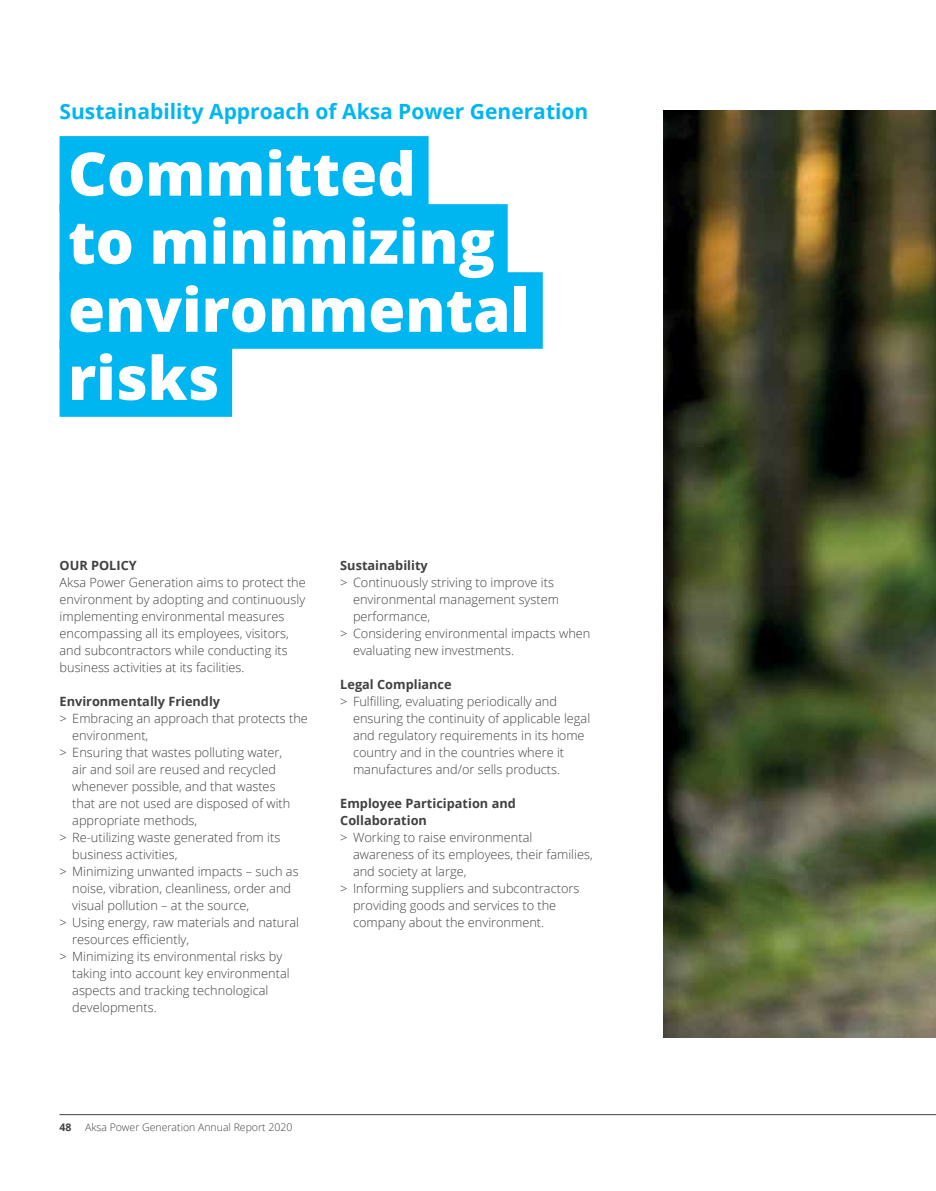
<style>
.page{position:relative;width:936px;height:1191px;background:#fff}
.page>*{position:absolute;margin:0;border:0;box-sizing:border-box;transform-origin:0 0}
.t1{font:800 60px/68.1px "Open Sans";color:#fff}
.t2{font:700 21px "Open Sans";color:#00b6f1}
.t3{font:300 12.75px/17px "Open Sans";color:#414042}
.t4{font:700 12.75px/17px "Open Sans";color:#414042}
.t5{font:300 10.5px "Open Sans";color:#414042}
.t6{font:700 10.5px "Open Sans";color:#414042}
</style>
<div class="page">
<hr style="left:60px;top:1114px;width:875px;height:1px;background:#414042">
<img style="left:663px;top:111px;width:272px;height:926px">
<div style="left:60px;top:136px;width:368px;height:77px;background:#00b6f1"></div>
<div style="left:60px;top:204px;width:447px;height:77px;background:#00b6f1"></div>
<div style="left:60px;top:272px;width:482px;height:77px;background:#00b6f1"></div>
<div style="left:60px;top:340px;width:172px;height:77px;background:#00b6f1"></div>
<h2 class="t2" style="left:60px;top:97px;width:530px">Sustainability Approach of Aksa Power Generation</h2>
<h1 class="t1" style="left:68px;top:137px;width:463px">Committed<br>to minimizing environmental risks</h1>
<p class="t4" style="left:60px;top:556px;width:79px">OUR POLICY</p>
<p class="t3" style="left:60px;top:573px;width:248px">Aksa Power Generation aims to protect the environment by adopting and continuously implementing environmental measures encompassing all its employees, visitors, and subcontractors while conducting its business activities at its facilities.</p>
<p class="t4" style="left:60px;top:692px;width:162px">Environmentally Friendly</p>
<p class="t3" style="left:60px;top:709px;width:250px">&gt; Embracing an approach that protects the</p>
<p class="t3" style="left:72px;top:726px;width:78px">environment,</p>
<p class="t3" style="left:60px;top:743px;width:224px">&gt; Ensuring that wastes polluting water,</p>
<p class="t3" style="left:72px;top:760px;width:205px">air and soil are reused and recycled</p>
<p class="t3" style="left:72px;top:777px;width:205px">whenever possible, and that wastes</p>
<p class="t3" style="left:72px;top:794px;width:219px">that are not used are disposed of with</p>
<p class="t3" style="left:72px;top:811px;width:126px">appropriate methods,</p>
<p class="t3" style="left:60px;top:828px;width:222px">&gt; Re-utilizing waste generated from its</p>
<p class="t3" style="left:72px;top:845px;width:107px">business activities,</p>
<p class="t3" style="left:59px;top:862px;width:240px">&gt; Minimizing unwanted impacts – such as</p>
<p class="t3" style="left:72px;top:879px;width:220px">noise, vibration, cleanliness, order and</p>
<p class="t3" style="left:72px;top:896px;width:178px">visual pollution – at the source,</p>
<p class="t3" style="left:59px;top:914px;width:241px">&gt; Using energy, raw materials and natural</p>
<p class="t3" style="left:72px;top:931px;width:118px">resources efficiently,</p>
<p class="t3" style="left:59px;top:948px;width:224px">&gt; Minimizing its environmental risks by</p>
<p class="t3" style="left:72px;top:965px;width:219px">taking into account key environmental</p>
<p class="t3" style="left:72px;top:982px;width:198px">aspects and tracking technological</p>
<p class="t3" style="left:72px;top:999px;width:86px">developments.</p>
<p class="t4" style="left:340px;top:556px;width:89px">Sustainability</p>
<p class="t3" style="left:340px;top:573px;width:215px">&gt; Continuously striving to improve its</p>
<p class="t3" style="left:353px;top:590px;width:207px">environmental management system</p>
<p class="t3" style="left:353px;top:607px;width:79px">performance,</p>
<p class="t3" style="left:340px;top:624px;width:251px">&gt; Considering environmental impacts when</p>
<p class="t3" style="left:353px;top:641px;width:162px">evaluating new investments.</p>
<p class="t4" style="left:340px;top:675px;width:113px">Legal Compliance</p>
<p class="t3" style="left:353px;top:692px;width:239px;text-indent:-13px">&gt; Fulfilling, evaluating periodically and ensuring the continuity of applicable legal and regulatory requirements in its home country and in the countries where it manufactures and/or sells products.</p>
<p class="t4" style="left:340px;top:794px;width:177px">Employee Participation and<br>Collaboration</p>
<p class="t3" style="left:340px;top:828px;width:193px">&gt; Working to raise environmental</p>
<p class="t3" style="left:353px;top:845px;width:241px">awareness of its employees, their families,</p>
<p class="t3" style="left:353px;top:862px;width:115px">and society at large,</p>
<p class="t3" style="left:340px;top:879px;width:240px">&gt; Informing suppliers and subcontractors</p>
<p class="t3" style="left:353px;top:897px;width:205px">providing goods and services to the</p>
<p class="t3" style="left:353px;top:914px;width:193px">company about the environment.</p>
<p class="t6" style="left:60px;top:1120px;width:13px">48</p>
<p class="t5" style="left:85px;top:1120px;width:209px">Aksa Power Generation Annual Report 2020</p>
</div>
